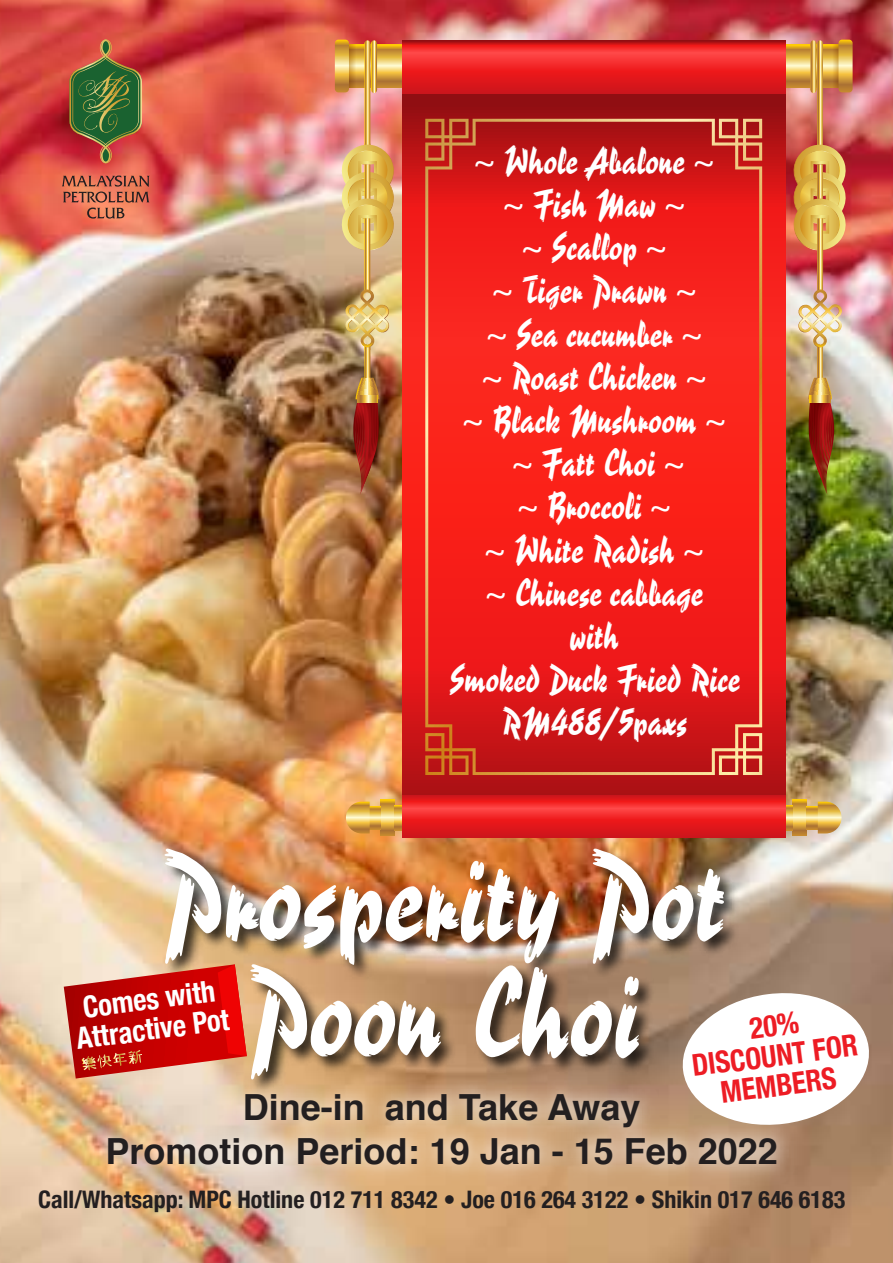
<style>
.page{position:relative;width:893px;height:1263px;background:#fff}
.page>*{position:absolute;margin:0;border:0;box-sizing:border-box;transform-origin:0 0}
.t1{font:117.6px/115.6px "Reporter Two";color:#fff;text-align:center}
.t2{font:36px/43.2px "Reporter Two";color:#fff;text-align:center}
.t3{font:700 36px/43.2px "Helvetica";color:#231f20;text-align:center}
.t4{font:700 condensed 30px/30px "Helvetica Neue";color:#fff;text-align:center;scale:.95 1}
.t5{font:700 condensed 30px/30px "Helvetica Neue";color:#ed1c24;text-align:center;scale:.95 1}
.t6{font:700 condensed 24.15px "Helvetica Neue";color:#231f20}
.s1{font-family:"Myriad Pro"}
</style>
<div class="page">
<img style="left:0;top:0;width:893px;height:1263px">
<svg style="left:402px;top:94px;width:383px;height:701px;background:#cf1817"></svg>
<svg style="left:425px;top:119px;width:337px;height:656px;background:#eb231c"></svg>
<svg style="left:395px;top:45px;width:7px;height:42px"></svg>
<img style="left:335px;top:40px;width:60px;height:455px">
<svg style="left:785px;top:45px;width:8px;height:42px"></svg>
<img style="left:793px;top:40px;width:60px;height:455px">
<svg style="left:381px;top:800px;width:14px;height:30px"></svg>
<svg style="left:370px;top:806px;width:11px;height:23px"></svg>
<svg style="left:346px;top:802px;width:24px;height:28px"></svg>
<svg style="left:395px;top:805px;width:7px;height:25px"></svg>
<svg style="left:793px;top:800px;width:14px;height:35px"></svg>
<svg style="left:807px;top:806px;width:11px;height:23px"></svg>
<svg style="left:818px;top:802px;width:23px;height:31px"></svg>
<svg style="left:785px;top:805px;width:8px;height:25px"></svg>
<svg style="left:402px;top:40px;width:383px;height:54px;background:#e42225"></svg>
<svg style="left:402px;top:795px;width:383px;height:42px;background:#eb2426"></svg>
<img style="left:153px;top:830px;width:593px;height:234px">
<img style="left:80px;top:1064px;width:723px;height:186px">
<svg style="left:679px;top:988px;width:194px;height:142px"></svg>
<svg style="left:69px;top:39px;width:73px;height:124px;background:#7c5f3a"></svg>
<svg style="left:62px;top:176px;width:88px;height:43px;background:#c66a51"></svg>
<svg style="left:64px;top:964px;width:183px;height:114px;background:#cf332b"></svg>
<p class="t2" style="left:448px;top:139px;width:293px"><span class="s1">~</span> Whole Abalone <span class="s1">~<br>~</span> Fish Maw <span class="s1">~<br>~</span> Scallop <span class="s1">~<br>~</span> Tiger Prawn <span class="s1">~<br>~</span> Sea cucumber <span class="s1">~<br>~</span> Roast Chicken <span class="s1">~<br>~</span> Black Mushroom <span class="s1">~ ~</span> Fatt Choi <span class="s1">~<br>~</span> Broccoli <span class="s1">~<br>~</span> White Radish <span class="s1">~<br>~</span> Chinese cabbage<br>with<br>Smoked Duck Fried Rice<br>RM488/5paxs</p>
<h1 class="t1" style="left:158px;top:842px;width:569px">Prosperity Pot<br>Poon Choi</h1>
<p class="t3" style="left:106px;top:1086px;width:674px">Dine-in and Take Away<br>Promotion Period: 19 Jan - 15 Feb 2022</p>
<p class="t4" style="left:71px;top:991px;width:163px;rotate:-7deg">Comes with<br>Attractive Pot</p>
<p class="t5" style="left:686px;top:1019px;width:177px;rotate:-7deg">20%<br>DISCOUNT FOR<br>MEMBERS</p>
<p class="t6" style="left:38px;top:1179px;width:809px">Call/Whatsapp: MPC Hotline 012 711 8342 • Joe 016 264 3122 • Shikin 017 646 6183</p>
</div>
